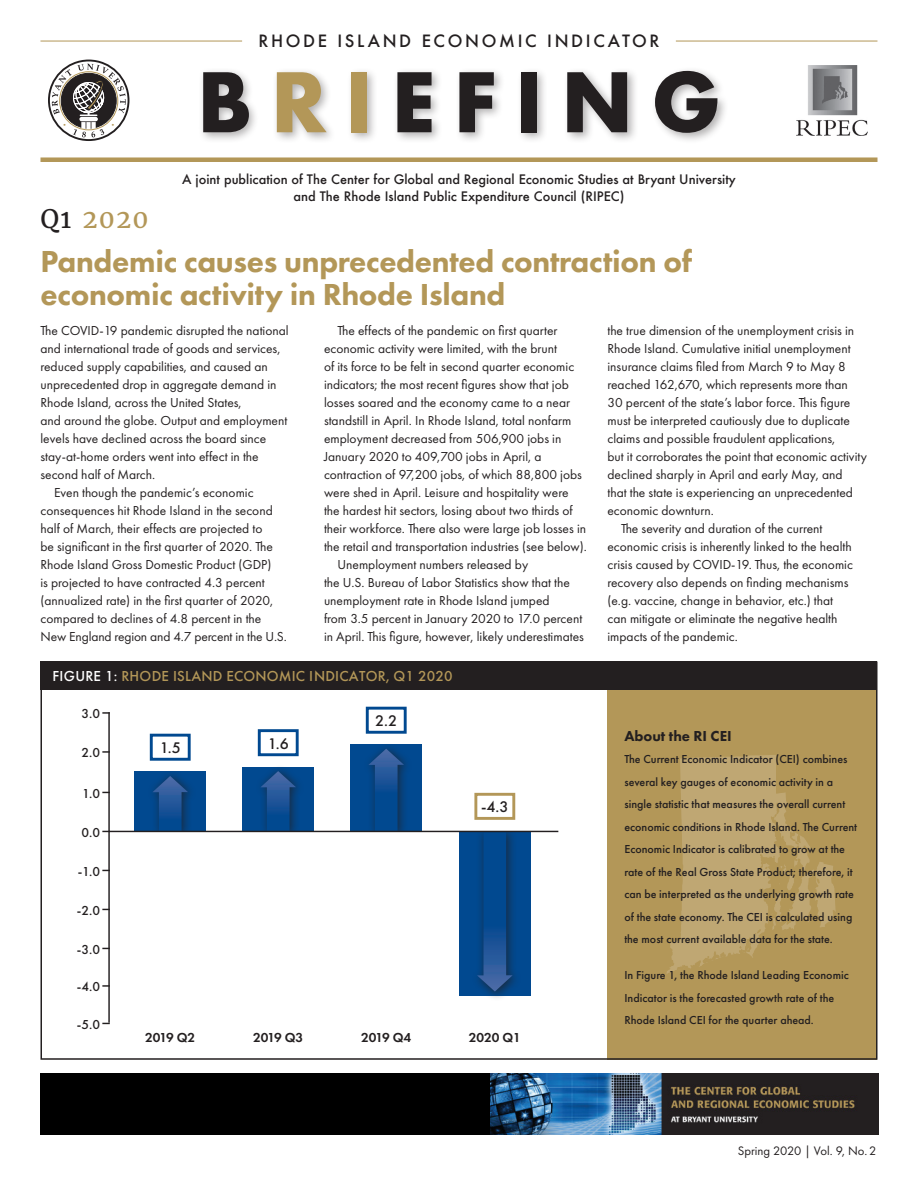
<style>
.page{position:relative;width:918px;height:1188px;background:#fff}
.page>*{position:absolute;margin:0;border:0;box-sizing:border-box;transform-origin:0 0}
.t1{font:700 90px "Futura PT";letter-spacing:.2em;color:#231f20}
._2019_header{font:800 31.5px/33px "Futura PT";letter-spacing:-.01em;color:#b39758}
.t2{font:25.5px "Merriweather";letter-spacing:.05em;color:#b39758}
.t3{font:500 16.5px "Futura";letter-spacing:.16em;color:#231f20}
.t4{font:500 15.9px "Futura PT";color:#231f20}
.t5{font:500 15px "Futura PT";letter-spacing:.015em;color:#b39758}
.t6{font:800 15px "Futura PT";color:#231f20}
._2019_body_with_inde{font:13.5px/18px "Futura PT";color:#231f20}
._2019_body_no_indent{font:13.5px/18px "Futura PT";color:#231f20}
.t7{font:500 13.5px "Futura PT";color:#231f20}
.t8{font:600 13.5px "Futura PT";color:#231f20}
.t9{font:500 12.75px "Futura";color:#231f20}
.t10{font:12.75px "Futura PT";color:#231f20}
.t11{font:500 12px/22.5px "Futura PT";color:#231f20}
.t12{font:6.45px "Garamond Premr Pro Med It Capt";color:#b39758}
.s1{color:#b39758}
.s2{color:#231f20}
.s3{color:#fff}
</style>
<div class="page">
<div style="left:608px;top:690px;width:270px;height:370px;background:#b39758"></div>
<img style="left:667px;top:755px;width:92px;height:219px">
<div style="left:198px;top:66px;width:531px;height:78px;background:#231f20;opacity:.35"></div>
<hr style="left:40px;top:41px;width:202px;height:1px;background:#b39758">
<div style="left:40px;top:157px;width:838px;height:5px;background:#b39758"></div>
<hr style="left:676px;top:41px;width:201px;height:1px;background:#b39758">
<img style="left:490px;top:1073px;width:387px;height:62px">
<hr style="left:108px;top:712px;width:2px;height:311px;background:#231f20">
<svg style="left:49px;top:61px;width:80px;height:79px"></svg>
<div style="left:48px;top:60px;width:81px;height:81px;border:2px solid #231f20;border-radius:50%"></div>
<svg style="left:61px;top:73px;width:55px;height:55px"></svg>
<hr style="left:82px;top:117px;width:14px;height:4px;background:#fff">
<svg style="left:73px;top:124px;width:31px;height:14px"></svg>
<svg style="left:52px;top:64px;width:74px;height:52px"></svg>
<div style="left:59px;top:71px;width:59px;height:59px;border:1px solid #b39758;border-radius:50%"></div>
<div style="left:40px;top:661px;width:838px;height:29px;background:#231f20"></div>
<div style="left:40px;top:1073px;width:450px;height:62px;background:#000"></div>
<img style="left:797px;top:65px;width:71px;height:70px">
<svg style="left:102px;top:712px;width:8px;height:2px"></svg>
<svg style="left:102px;top:751px;width:8px;height:2px"></svg>
<div style="left:40px;top:661px;width:838px;height:399px;border:2px solid #231f20"></div>
<div style="left:258px;top:729px;width:41px;height:27px;border:3px solid #014990"></div>
<div style="left:243px;top:767px;width:71px;height:64px;background:#014990"></div>
<div style="left:255px;top:765px;width:50px;height:77px;background:#231f20;opacity:.75"></div>
<svg style="left:260px;top:771px;width:36px;height:60px"></svg>
<div style="left:366px;top:707px;width:41px;height:27px;border:3px solid #014990"></div>
<div style="left:351px;top:744px;width:71px;height:87px;background:#014990"></div>
<div style="left:363px;top:742px;width:50px;height:100px;background:#231f20;opacity:.75"></div>
<svg style="left:368px;top:749px;width:36px;height:82px"></svg>
<div style="left:150px;top:734px;width:41px;height:27px;border:3px solid #014990"></div>
<div style="left:135px;top:771px;width:71px;height:60px;background:#014990"></div>
<div style="left:147px;top:770px;width:50px;height:72px;background:#014990"></div>
<svg style="left:152px;top:776px;width:36px;height:55px"></svg>
<svg style="left:102px;top:985px;width:8px;height:2px"></svg>
<div style="left:113px;top:831px;width:377px;height:17px;background:#fff"></div>
<div style="left:459px;top:831px;width:71px;height:165px;background:#014990"></div>
<div style="left:471px;top:825px;width:51px;height:176px;background:#231f20;opacity:.75"></div>
<svg style="left:477px;top:832px;width:36px;height:160px"></svg>
<div style="left:459px;top:814px;width:81px;height:17px;background:#fff"></div>
<div style="left:474px;top:793px;width:41px;height:27px;border:3px solid #b39758"></div>
<hr style="left:109px;top:831px;width:449px;height:1px;background:#231f20">
<p class="t12" style="left:63px;top:120px;width:5px">•</p>
<p class="t12" style="left:111px;top:120px;width:5px">•</p>
<p class="t3" style="left:258px;top:30px;width:403px">RHODE ISLAND ECONOMIC INDICATOR</p>
<p class="t1" style="left:197px;top:44px;width:526px">B<span class="s1">RI</span>EFING</p>
<p class="t9" style="left:182px;top:170px;width:555px">A joint publication of The Center for Global and Regional Economic Studies at Bryant University</p>
<p class="t9" style="left:293px;top:187px;width:333px">and The Rhode Island Public Expenditure Council (RIPEC)</p>
<p class="t2" style="left:40px;top:203px;width:110px"><span class="s2">Q1</span> 2020</p>
<p class="_2019_header" style="left:40px;top:245px;width:653px">Pandemic causes unprecedented contraction of economic activity in Rhode Island</p>
<p class="_2019_body_no_indent" style="left:40px;top:321px;width:250px">The COVID-19 pandemic disrupted the national and international trade of goods and services, reduced supply capabilities, and caused an unprecedented drop in aggregate demand in Rhode Island, across the United States,<br>and around the globe. Output and employment levels have declined across the board since stay-at-home orders went into effect in the second half of March.</p>
<p class="_2019_body_with_inde" style="left:40px;top:483px;width:248px;text-indent:14px">Even though the pandemic’s economic consequences hit Rhode Island in the second half of March, their effects are projected to<br>be significant in the first quarter of 2020. The Rhode Island Gross Domestic Product (GDP)<br>is projected to have contracted 4.3 percent (annualized rate) in the first quarter of 2020, compared to declines of 4.8 percent in the New England region and 4.7 percent in the U.S.</p>
<p class="_2019_body_with_inde" style="left:324px;top:321px;width:264px;text-indent:14px">The effects of the pandemic on first quarter economic activity were limited, with the brunt<br>of its force to be felt in second quarter economic indicators; the most recent figures show that job losses soared and the economy came to a near standstill in April. In Rhode Island, total nonfarm employment decreased from 506,900 jobs in January 2020 to 409,700 jobs in April, a contraction of 97,200 jobs, of which 88,800 jobs were shed in April. Leisure and hospitality were the hardest hit sectors, losing about two thirds of their workforce. There also were large job losses in the retail and transportation industries (see below).</p>
<p class="_2019_body_with_inde" style="left:324px;top:555px;width:261px;text-indent:14px">Unemployment numbers released by<br>the U.S. Bureau of Labor Statistics show that the unemployment rate in Rhode Island jumped<br>from 3.5 percent in January 2020 to 17.0 percent in April. This figure, however, likely underestimates</p>
<p class="t5" style="left:52px;top:667px;width:402px"><span class="s3">FIGURE 1:</span> RHODE ISLAND ECONOMIC INDICATOR, Q1 2020</p>
<p class="t7" style="left:82px;top:705px;width:20px">3.0</p>
<p class="t7" style="left:82px;top:744px;width:20px">2.0</p>
<p class="t7" style="left:82px;top:785px;width:19px">1.0</p>
<p class="t7" style="left:82px;top:824px;width:20px">0.0</p>
<p class="t7" style="left:78px;top:863px;width:24px">-1.0</p>
<p class="t7" style="left:77px;top:902px;width:25px">-2.0</p>
<p class="t7" style="left:77px;top:941px;width:25px">-3.0</p>
<p class="t4" style="left:375px;top:711px;width:24px">2.2</p>
<p class="t4" style="left:268px;top:734px;width:23px">1.6</p>
<p class="t4" style="left:160px;top:738px;width:23px">1.5</p>
<p class="t7" style="left:77px;top:978px;width:25px">-4.0</p>
<p class="t7" style="left:77px;top:1016px;width:25px">-5.0</p>
<p class="t4" style="left:481px;top:798px;width:29px">-4.3</p>
<p class="t8" style="left:145px;top:1029px;width:52px">2019 Q2</p>
<p class="t8" style="left:253px;top:1029px;width:52px">2019 Q3</p>
<p class="t8" style="left:361px;top:1029px;width:52px">2019 Q4</p>
<p class="t8" style="left:469px;top:1029px;width:54px">2020 Q1</p>
<p class="_2019_body_with_inde" style="left:608px;top:321px;width:261px">the true dimension of the unemployment crisis in Rhode Island. Cumulative initial unemployment insurance claims filed from March 9 to May 8 reached 162,670, which represents more than<br>30 percent of the state’s labor force. This figure must be interpreted cautiously due to duplicate claims and possible fraudulent applications,<br>but it corroborates the point that economic activity declined sharply in April and early May, and<br>that the state is experiencing an unprecedented economic downturn.</p>
<p class="_2019_body_with_inde" style="left:608px;top:519px;width:247px;text-indent:14px">The severity and duration of the current economic crisis is inherently linked to the health crisis caused by COVID-19. Thus, the economic recovery also depends on finding mechanisms (e.g. vaccine, change in behavior, etc.) that can mitigate or eliminate the negative health impacts of the pandemic.</p>
<p class="t6" style="left:624px;top:726px;width:109px">About the RI CEI</p>
<p class="t11" style="left:624px;top:748px;width:234px">The Current Economic Indicator (CEI) combines several key gauges of economic activity in a single statistic that measures the overall current economic conditions in Rhode Island. The Current Economic Indicator is calibrated to grow at the rate of the Real Gross State Product; therefore, it can be interpreted as the underlying growth rate of the state economy. The CEI is calculated using the most current available data for the state.</p>
<p class="t11" style="left:624px;top:964px;width:226px">In Figure 1, the Rhode Island Leading Economic<br>Indicator is the forecasted growth rate of the<br>Rhode Island CEI for the quarter ahead.</p>
<p class="t10" style="left:738px;top:1144px;width:140px">Spring 2020 | Vol. 9, No. 2</p>
</div>
